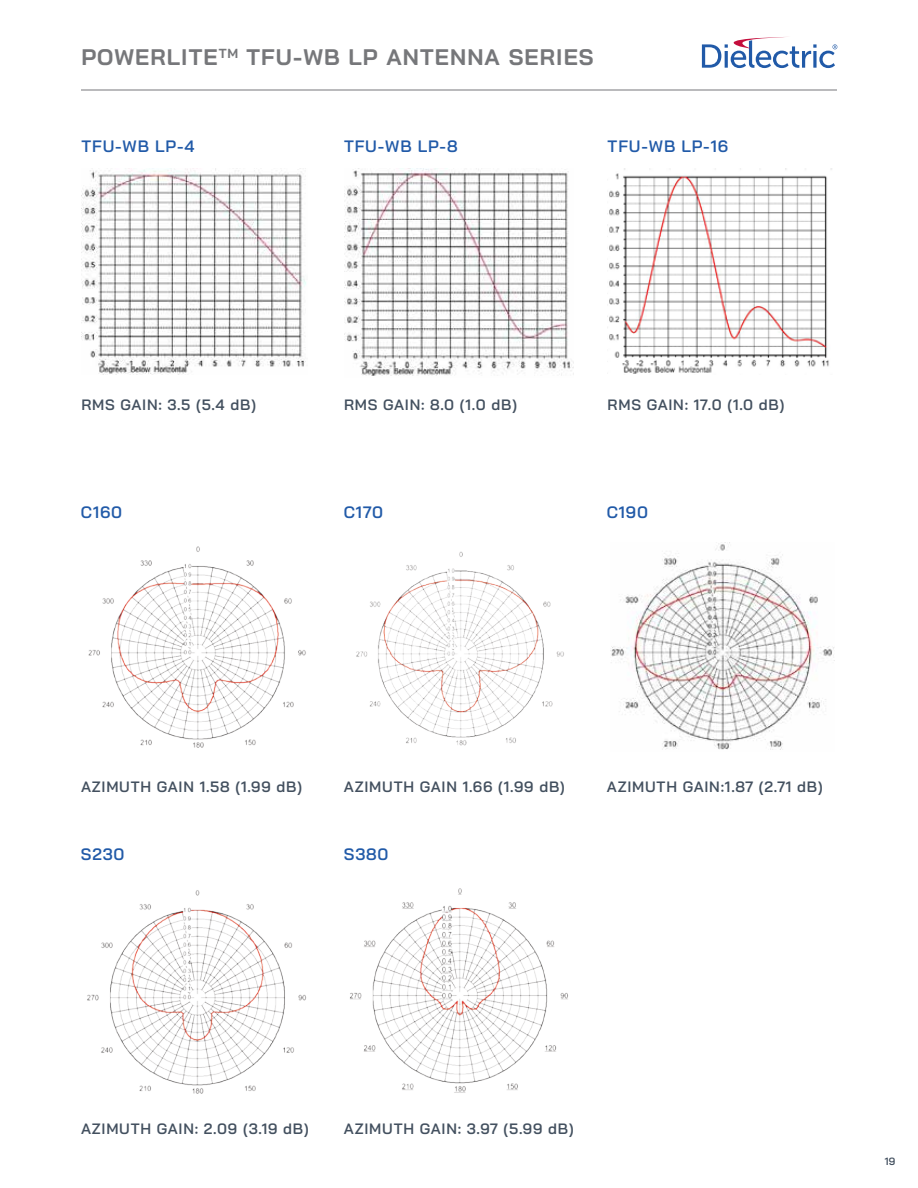
<style>
.page{position:relative;width:918px;height:1188px;background:#fff}
.page>*{position:absolute;margin:0;border:0;box-sizing:border-box;transform-origin:0 0}
.t1{font:700 22.5px "Bai Jamjuree";letter-spacing:.05em;color:#76777a}
.t2{font:600 16.5px "Bai Jamjuree";letter-spacing:.05em;color:#215aa8}
.t3{font:600 15px "Bai Jamjuree";letter-spacing:.05em;color:#43505f}
.t4{font:600 10.5px "Bai Jamjuree";color:#43505f}
</style>
<div class="page">
<hr style="left:81px;top:90px;width:756px;height:1px;background:#76777a">
<svg style="left:702px;top:37px;width:135px;height:31px"></svg>
<img style="left:88px;top:546px;width:218px;height:202px">
<img style="left:611px;top:543px;width:224px;height:207px">
<img style="left:356px;top:551px;width:208px;height:195px">
<img style="left:87px;top:890px;width:220px;height:203px">
<img style="left:350px;top:888px;width:218px;height:205px">
<img style="left:81px;top:168px;width:225px;height:207px">
<img style="left:344px;top:168px;width:230px;height:208px">
<img style="left:609px;top:168px;width:223px;height:206px">
<h1 class="t1" style="left:81px;top:44px;width:514px">POWERLITE<sup>TM</sup> TFU-WB LP ANTENNA SERIES</h1>
<p class="t2" style="left:81px;top:136px;width:115px">TFU-WB LP-4</p>
<p class="t2" style="left:344px;top:136px;width:115px">TFU-WB LP-8</p>
<p class="t2" style="left:608px;top:136px;width:122px">TFU-WB LP-16</p>
<p class="t3" style="left:81px;top:396px;width:176px">RMS GAIN: 3.5 (5.4 dB)</p>
<p class="t3" style="left:344px;top:396px;width:175px">RMS GAIN: 8.0 (1.0 dB)</p>
<p class="t3" style="left:608px;top:396px;width:178px">RMS GAIN: 17.0 (1.0 dB)</p>
<p class="t2" style="left:81px;top:503px;width:43px">C160</p>
<p class="t2" style="left:344px;top:503px;width:41px">C170</p>
<p class="t2" style="left:607px;top:503px;width:43px">C190</p>
<p class="t3" style="left:81px;top:778px;width:223px">AZIMUTH GAIN 1.58 (1.99 dB)</p>
<p class="t2" style="left:81px;top:845px;width:45px">S230</p>
<p class="t3" style="left:344px;top:778px;width:222px">AZIMUTH GAIN 1.66 (1.99 dB)</p>
<p class="t2" style="left:344px;top:845px;width:46px">S380</p>
<p class="t3" style="left:607px;top:778px;width:217px">AZIMUTH GAIN:1.87 (2.71 dB)</p>
<p class="t3" style="left:81px;top:1120px;width:229px">AZIMUTH GAIN: 2.09 (3.19 dB)</p>
<p class="t3" style="left:344px;top:1120px;width:231px">AZIMUTH GAIN: 3.97 (5.99 dB)</p>
<p class="t4" style="left:885px;top:1156px;width:12px">19</p>
</div>
